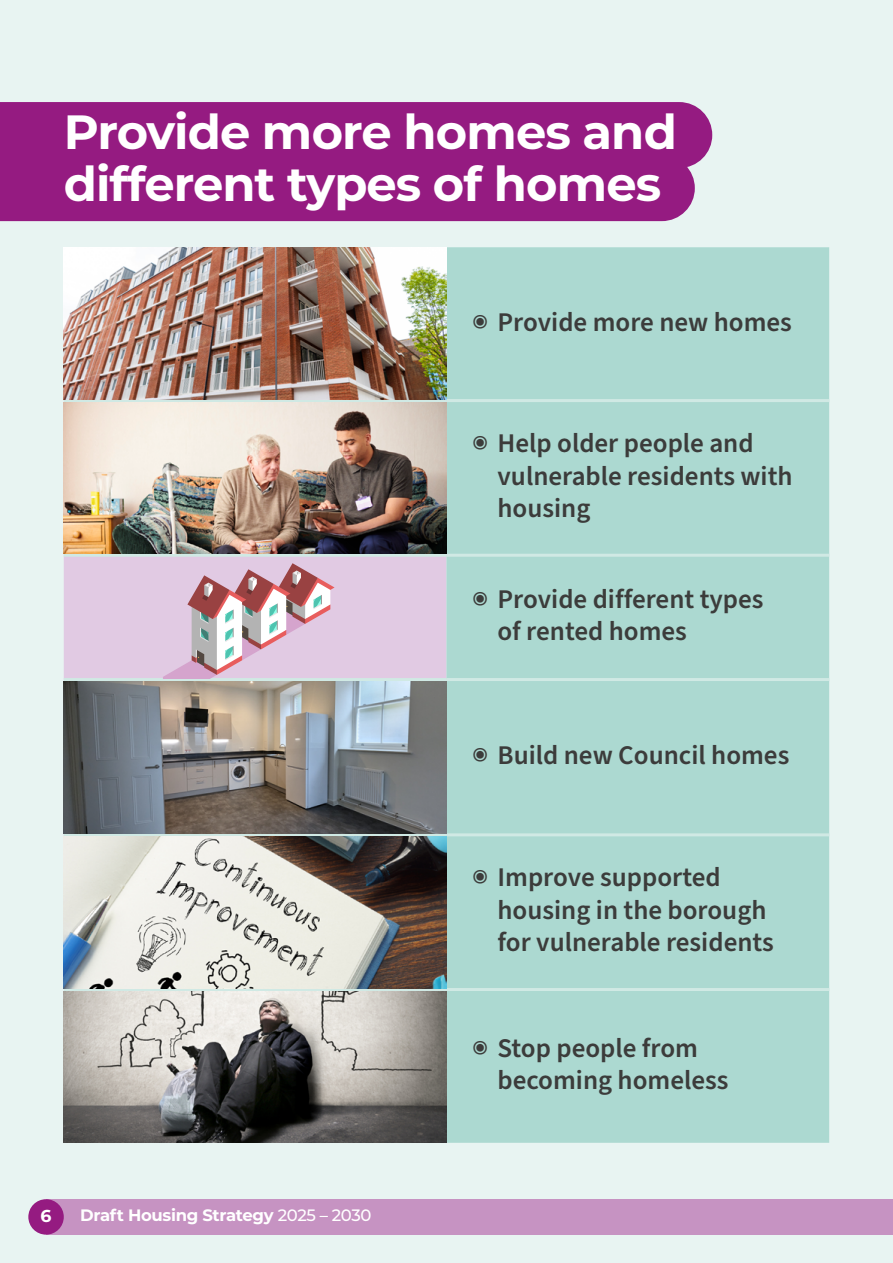
<style>
.page{position:relative;width:893px;height:1263px;background:#e8f4f2}
.page>*{position:absolute;margin:0;border:0;box-sizing:border-box;transform-origin:0 0}
.Introduction{font:700 48px/52.5px "Montserrat";letter-spacing:-.02em;color:#fff}
.Easy_Read_Text{font:600 27px/32.4px "Source Sans Pro";color:#3c3c3b}
.t1{font:700 17.25px "Montserrat";color:#fff}
.t2{font:700 16.5px "Montserrat";letter-spacing:-.02em;color:#fff}
.s1{font-weight:400}
.s2{font-weight:500}
</style>
<div class="page">
<div style="left:0;top:102px;width:712px;height:62px;background:#951b81"></div>
<div style="left:0;top:155px;width:695px;height:66px;background:#951b81"></div>
<div style="left:446px;top:247px;width:383px;height:896px;background:#acd9d1"></div>
<div style="left:64px;top:557px;width:382px;height:121px;background:#e1cae3"></div>
<hr style="left:64px;top:399px;width:382px;height:3px;background:#d0e9e4">
<hr style="left:446px;top:399px;width:383px;height:3px;background:#d0e9e4">
<hr style="left:64px;top:554px;width:382px;height:3px;background:#d0e9e4">
<hr style="left:446px;top:554px;width:383px;height:3px;background:#d0e9e4">
<hr style="left:64px;top:678px;width:382px;height:3px;background:#d0e9e4">
<hr style="left:446px;top:678px;width:383px;height:3px;background:#d0e9e4">
<hr style="left:64px;top:833px;width:382px;height:3px;background:#d0e9e4">
<hr style="left:446px;top:833px;width:383px;height:3px;background:#d0e9e4">
<hr style="left:64px;top:988px;width:382px;height:3px;background:#d0e9e4">
<hr style="left:446px;top:988px;width:383px;height:3px;background:#d0e9e4">
<img style="left:64px;top:247px;width:382px;height:152px">
<img style="left:64px;top:402px;width:382px;height:152px">
<svg style="left:163px;top:563px;width:172px;height:115px;background:#d0b3c1"></svg>
<img style="left:64px;top:681px;width:382px;height:152px">
<img style="left:64px;top:836px;width:382px;height:152px">
<img style="left:64px;top:991px;width:382px;height:152px">
<div style="left:46px;top:1199px;width:847px;height:35px;background:#c693c2"></div>
<div style="left:28px;top:1199px;width:36px;height:35px;background:#951b81;border-radius:50%"></div>
<h2 class="Introduction" style="left:64px;top:103px;width:615px">Provide more homes and different types of homes</h2>
<p class="Easy_Read_Text" style="left:472px;top:306px;width:321px"><span class="s1">◉</span> Provide more new homes</p>
<p class="Easy_Read_Text" style="left:497px;top:428px;width:297px;text-indent:-26px"><span class="s1">◉</span> Help older people and vulnerable residents with housing</p>
<p class="Easy_Read_Text" style="left:497px;top:583px;width:268px;text-indent:-26px"><span class="s1">◉</span> Provide different types of rented homes</p>
<p class="Easy_Read_Text" style="left:472px;top:739px;width:319px"><span class="s1">◉</span> Build new Council homes</p>
<p class="Easy_Read_Text" style="left:497px;top:862px;width:278px;text-indent:-26px"><span class="s1">◉</span> Improve supported housing in the borough for vulnerable residents</p>
<p class="t1" style="left:40px;top:1204px;width:12px">6</p>
<p class="t2" style="left:80px;top:1203px;width:293px">Draft Housing Strategy <span class="s2">2025 – 2030</span></p>
<p class="Easy_Read_Text" style="left:497px;top:1032px;width:232px;text-indent:-26px"><span class="s1">◉</span> Stop people from becoming homeless</p>
</div>
